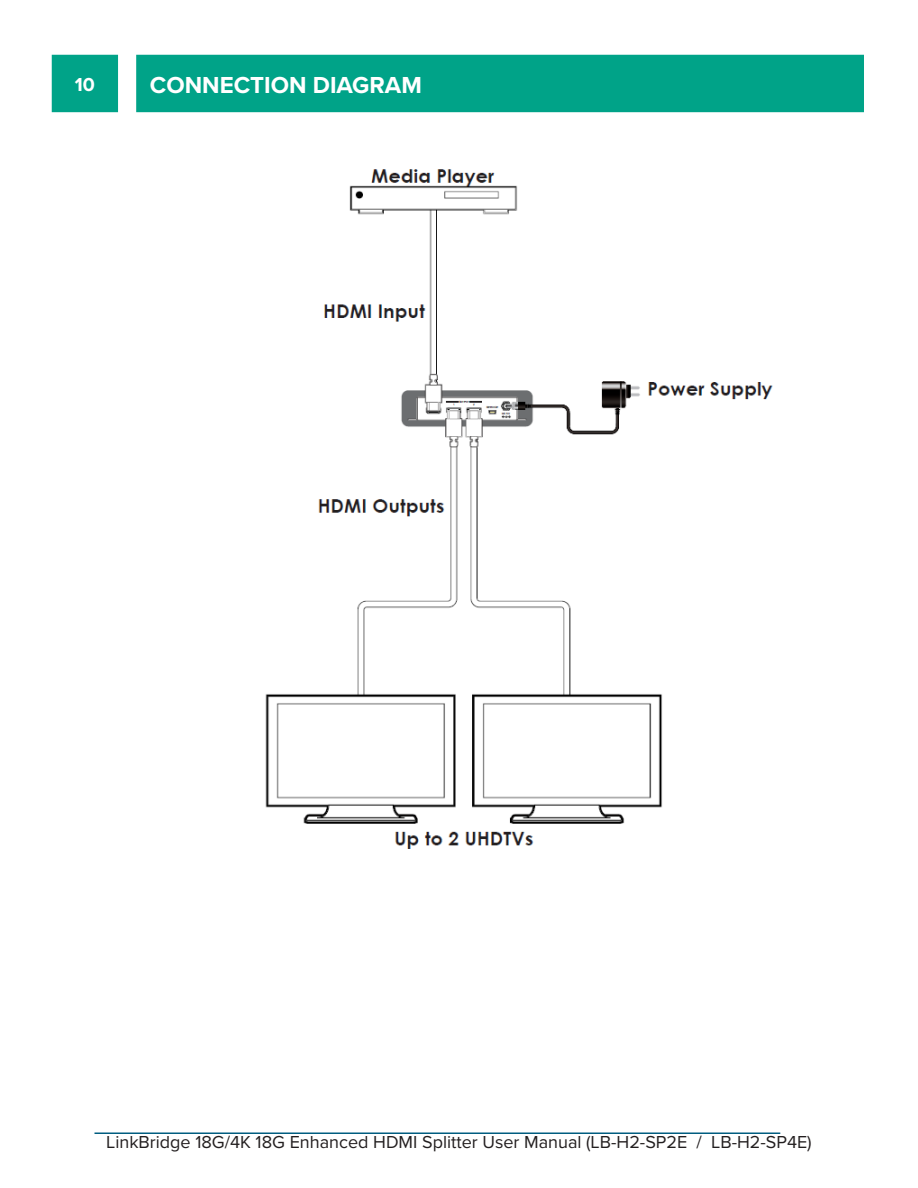
<style>
.page{position:relative;width:918px;height:1188px;background:#fff}
.page>*{position:absolute;margin:0;border:0;box-sizing:border-box;transform-origin:0 0}
.t1{font:700 24px "Proxima Nova";color:#fff}
.t2{font:700 19.5px "Proxima Nova";color:#fff}
.t3{font:18px "Proxima Nova";color:#231f20}
</style>
<div class="page">
<div style="left:52px;top:56px;width:65px;height:55px;background:#00a388"></div>
<div style="left:52px;top:55px;width:66px;height:57px;border:2px solid #00a388"></div>
<div style="left:137px;top:56px;width:726px;height:55px;background:#00a388"></div>
<div style="left:136px;top:55px;width:728px;height:57px;border:2px solid #00a388"></div>
<hr style="left:94px;top:1132px;width:686px;height:2px;background:#005d80">
<img style="left:265px;top:169px;width:508px;height:680px">
<p class="t2" style="left:75px;top:70px;width:22px">10</p>
<h1 class="t1" style="left:150px;top:67px;width:273px">CONNECTION DIAGRAM</h1>
<p class="t3" style="left:106px;top:1129px;width:707px">LinkBridge 18G/4K 18G Enhanced HDMI Splitter User Manual (LB-H2-SP2E / LB-H2-SP4E)</p>
</div>
